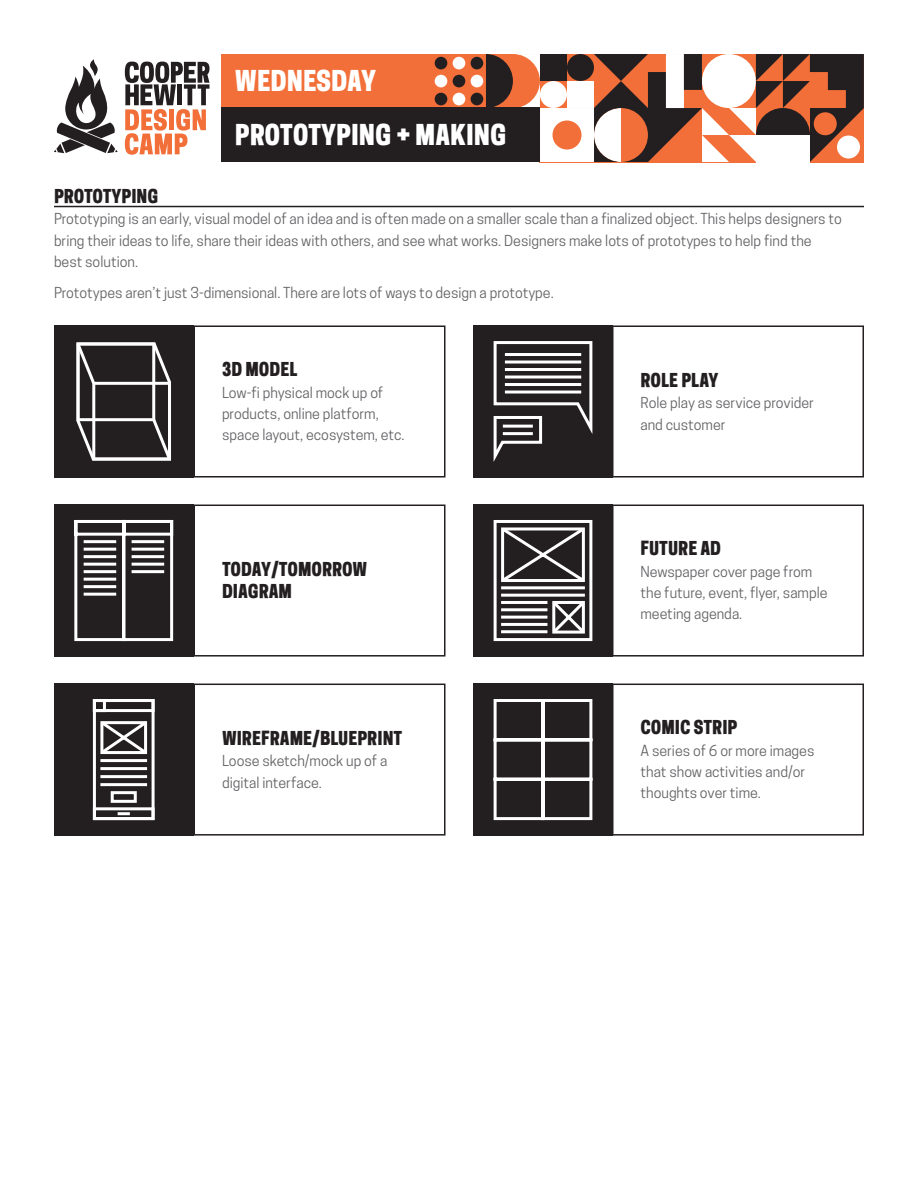
<style>
.page{position:relative;width:918px;height:1188px;background:#fff}
.page>*{position:absolute;margin:0;border:0;box-sizing:border-box;transform-origin:0 0}
.t1{font:27px/54px "Cooper Hewitt Display";color:#fff}
.t2{font:18px/21.6px "Cooper Hewitt Display";color:#231f20}
.t3{font:14.25px/21.3px "Cooper Hewitt";color:#636366}
</style>
<div class="page">
<div style="left:221px;top:54px;width:265px;height:54px;background:#f26f39"></div>
<svg style="left:125px;top:62px;width:85px;height:93px"></svg>
<svg style="left:54px;top:59px;width:64px;height:94px"></svg>
<svg style="left:432px;top:56px;width:54px;height:52px"></svg>
<div style="left:471px;top:93px;width:12px;height:12px;background:#231f20;border-radius:50%"></div>
<div style="left:471px;top:75px;width:12px;height:12px;background:#fff;border-radius:50%"></div>
<div style="left:471px;top:57px;width:12px;height:12px;background:#231f20;border-radius:50%"></div>
<div style="left:453px;top:93px;width:12px;height:12px;background:#fff;border-radius:50%"></div>
<div style="left:453px;top:75px;width:12px;height:12px;background:#231f20;border-radius:50%"></div>
<div style="left:453px;top:57px;width:12px;height:12px;background:#fff;border-radius:50%"></div>
<div style="left:435px;top:93px;width:12px;height:12px;background:#231f20;border-radius:50%"></div>
<div style="left:435px;top:75px;width:12px;height:12px;background:#fff;border-radius:50%"></div>
<div style="left:435px;top:57px;width:12px;height:12px;background:#231f20;border-radius:50%"></div>
<svg style="left:486px;top:54px;width:378px;height:108px"></svg>
<div style="left:221px;top:108px;width:319px;height:54px;background:#231f20"></div>
<hr style="left:54px;top:206px;width:810px;height:1px;background:#231f20">
<div style="left:194px;top:325px;width:252px;height:153px;border:2px solid #231f20"></div>
<div style="left:194px;top:505px;width:252px;height:152px;border:2px solid #231f20"></div>
<div style="left:612px;top:325px;width:252px;height:153px;border:2px solid #231f20"></div>
<div style="left:612px;top:505px;width:252px;height:152px;border:2px solid #231f20"></div>
<div style="left:612px;top:684px;width:252px;height:152px;border:2px solid #231f20"></div>
<div style="left:194px;top:684px;width:252px;height:152px;border:2px solid #231f20"></div>
<div style="left:54px;top:325px;width:140px;height:153px;background:#231f20"></div>
<div style="left:473px;top:325px;width:140px;height:153px;background:#231f20"></div>
<div style="left:54px;top:505px;width:140px;height:152px;background:#231f20"></div>
<div style="left:473px;top:505px;width:140px;height:152px;background:#231f20"></div>
<div style="left:54px;top:684px;width:140px;height:152px;background:#231f20"></div>
<div style="left:473px;top:684px;width:140px;height:152px;background:#231f20"></div>
<svg style="left:493px;top:699px;width:100px;height:122px"></svg>
<svg style="left:493px;top:520px;width:100px;height:122px"></svg>
<svg style="left:92px;top:699px;width:63px;height:122px"></svg>
<svg style="left:74px;top:519px;width:100px;height:123px"></svg>
<svg style="left:76px;top:342px;width:95px;height:119px"></svg>
<svg style="left:493px;top:341px;width:100px;height:121px"></svg>
<h1 class="t1" style="left:235px;top:54px;width:242px">WEDNESDAY<br>THE DESIGN PROCESS</h1>
<h1 class="t1" style="left:235px;top:108px;width:273px">PROTOTYPING + MAKING</h1>
<p class="t2" style="left:54px;top:185px;width:106px">PROTOTYPING</p>
<p class="t3" style="left:54px;top:208px;width:789px">Prototyping is an early, visual model of an idea and is often made on a smaller scale than a finalized object. This helps designers to bring their ideas to life, share their ideas with others, and see what works. Designers make lots of prototypes to help find the best solution.</p>
<p class="t3" style="left:54px;top:282px;width:501px">Prototypes aren’t just 3-dimensional. There are lots of ways to design a prototype.</p>
<p class="t2" style="left:222px;top:359px;width:77px">3D MODEL</p>
<p class="t3" style="left:222px;top:382px;width:184px">Low-fi physical mock up of products, online platform, space layout, ecosystem, etc.</p>
<p class="t2" style="left:222px;top:559px;width:147px">TODAY/TOMORROW<br>DIAGRAM</p>
<p class="t2" style="left:222px;top:727px;width:182px">WIREFRAME/BLUEPRINT</p>
<p class="t3" style="left:222px;top:750px;width:167px">Loose sketch/mock up of a digital interface.</p>
<p class="t2" style="left:640px;top:369px;width:80px">ROLE PLAY</p>
<p class="t3" style="left:640px;top:392px;width:175px">Role play as service provider and customer</p>
<p class="t2" style="left:640px;top:538px;width:82px">FUTURE AD</p>
<p class="t3" style="left:640px;top:561px;width:189px">Newspaper cover page from the future, event, flyer, sample meeting agenda.</p>
<p class="t2" style="left:640px;top:717px;width:99px">COMIC STRIP</p>
<p class="t3" style="left:640px;top:740px;width:175px">A series of 6 or more images that show activities and/or thoughts over time.</p>
</div>
